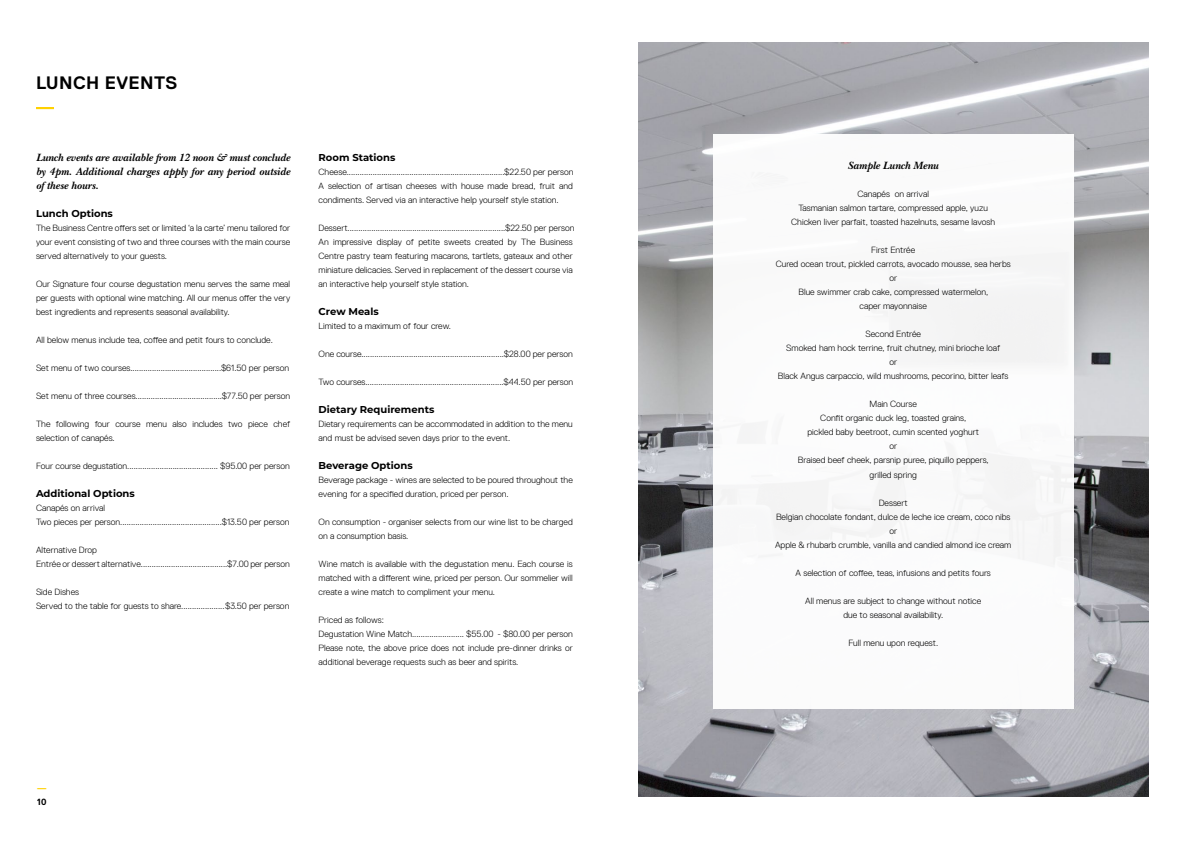
<style>
.page{position:relative;width:1191px;height:842px;background:#fff}
.page>*{position:absolute;margin:0;border:0;box-sizing:border-box;transform-origin:0 0}
.t1{font:700 18px "Replica Std";letter-spacing:.02em;color:#000}
.t2{font:italic 700 11px/14px "New Baskerville Std";color:#000;text-align:justify}
.t3{font:700 10px "Montserrat";color:#000}
.t4{font:300 9px/14px "Replica Std";color:#000}
.t5{font:700 9px "Replica Std";color:#000}
.t6{font:700 9px "Replica Std";color:#ffd100}
</style>
<div class="page">
<img style="left:638px;top:43px;width:510px;height:754px">
<div style="left:713px;top:134px;width:360px;height:575px;background:#fff"></div>
<svg style="left:36px;top:107px;width:18px;height:2px"></svg>
<h1 class="t1" style="left:36px;top:73px;width:143px">LUNCH EVENTS</h1>
<p class="t2" style="left:36px;top:150px;width:256px">Lunch events are available from 12 noon &amp; must conclude by 4pm. Additional charges apply for any period outside of these hours.</p>
<p class="t3" style="left:36px;top:206px;width:78px">Lunch Options</p>
<p class="t4" style="left:36px;top:221px;width:256px;text-align:justify">The Business Centre offers set or limited ‘a la carte’ menu tailored for your event consisting of two and three courses with the main course served alternatively to your guests.</p>
<p class="t4" style="left:36px;top:277px;width:256px;text-align:justify">Our Signature four course degustation menu serves the same meal per guests with optional wine matching. All our menus offer the very best ingredients and represents seasonal availability.</p>
<p class="t4" style="left:36px;top:333px;width:238px">All below menus include tea, coffee and petit fours to conclude.</p>
<p class="t4" style="left:36px;top:361px;width:255px">Set menu of two courses..........................................$61.50 per person</p>
<p class="t4" style="left:36px;top:389px;width:256px">Set menu of three courses........................................$77.50 per person</p>
<p class="t4" style="left:36px;top:417px;width:256px">The following four course menu also includes two piece chef selection of canapés.</p>
<p class="t4" style="left:36px;top:459px;width:255px">Four course degustation.......................................... $95.00 per person</p>
<p class="t3" style="left:36px;top:486px;width:100px">Additional Options</p>
<p class="t4" style="left:36px;top:501px;width:255px">Canapés on arrival<br>Two pieces per person...............................................$13.50 per person</p>
<p class="t4" style="left:36px;top:543px;width:255px">Alternative Drop<br>Entrée or dessert alternative........................................$7.00 per person</p>
<p class="t4" style="left:36px;top:585px;width:255px">Side Dishes<br>Served to the table for guests to share....................$3.50 per person</p>
<p class="t3" style="left:318px;top:150px;width:78px">Room Stations</p>
<p class="t4" style="left:318px;top:165px;width:256px;text-align:justify">Cheese.........................................................................$22.50 per person A selection of artisan cheeses with house made bread, fruit and condiments. Served via an interactive help yourself style station.</p>
<p class="t4" style="left:318px;top:221px;width:257px">Dessert.........................................................................$22.50 per person An impressive display of petite sweets created by The Business Centre pastry team featuring macarons, tartlets, gateaux and other miniature delicacies. Served in replacement of the dessert course via an interactive help yourself style station.</p>
<p class="t3" style="left:318px;top:304px;width:62px">Crew Meals</p>
<p class="t4" style="left:318px;top:319px;width:134px">Limited to a maximum of four crew.</p>
<p class="t4" style="left:318px;top:347px;width:256px">One course..................................................................$28.00 per person</p>
<p class="t4" style="left:318px;top:375px;width:256px">Two courses................................................................$44.50 per person</p>
<p class="t3" style="left:318px;top:402px;width:117px">Dietary Requirements</p>
<p class="t4" style="left:318px;top:417px;width:256px">Dietary requirements can be accommodated in addition to the menu and must be advised seven days prior to the event.</p>
<p class="t3" style="left:318px;top:458px;width:96px">Beverage Options</p>
<p class="t4" style="left:318px;top:473px;width:256px">Beverage package - wines are selected to be poured throughout the evening for a specified duration, priced per person.</p>
<p class="t4" style="left:318px;top:515px;width:256px">On consumption - organiser selects from our wine list to be charged on a consumption basis.</p>
<p class="t4" style="left:318px;top:557px;width:256px;text-align:justify">Wine match is available with the degustation menu. Each course is matched with a different wine, priced per person. Our sommelier will create a wine match to compliment your menu.</p>
<p class="t4" style="left:318px;top:613px;width:256px">Priced as follows:<br>Degustation Wine Match........................ $55.00 - $80.00 per person Please note, the above price does not include pre-dinner drinks or additional beverage requests such as beer and spirits.</p>
<p class="t6" style="left:37px;top:783px;width:12px">—</p>
<p class="t5" style="left:37px;top:797px;width:11px">10</p>
<p class="t2" style="left:848px;top:159px;width:92px">Sample Lunch Menu</p>
<p class="t4" style="left:791px;top:187px;width:205px;text-align:center">Canapés on arrival<br>Tasmanian salmon tartare, compressed apple, yuzu<br>Chicken liver parfait, toasted hazelnuts, sesame lavosh</p>
<p class="t4" style="left:775px;top:243px;width:236px;text-align:center">First Entrée<br>Cured ocean trout, pickled carrots, avocado mousse, sea herbs or<br>Blue swimmer crab cake, compressed watermelon,<br>caper mayonnaise</p>
<p class="t4" style="left:778px;top:327px;width:232px;text-align:center">Second Entrée<br>Smoked ham hock terrine, fruit chutney, mini brioche loaf<br>or<br>Black Angus carpaccio, wild mushrooms, pecorino, bitter leafs</p>
<p class="t4" style="left:798px;top:397px;width:192px;text-align:center">Main Course<br>Confit organic duck leg, toasted grains,<br>pickled baby beetroot, cumin scented yoghurt<br>or<br>Braised beef cheek, parsnip puree, piquillo peppers, grilled spring</p>
<p class="t4" style="left:775px;top:495px;width:238px;text-align:center">Dessert<br>Belgian chocolate fondant, dulce de leche ice cream, coco nibs or<br>Apple &amp; rhubarb crumble, vanilla and candied almond ice cream</p>
<p class="t4" style="left:795px;top:565px;width:197px">A selection of coffee, teas, infusions and petits fours</p>
<p class="t4" style="left:805px;top:593px;width:177px;text-align:center">All menus are subject to change without notice due to seasonal availability.</p>
<p class="t4" style="left:848px;top:635px;width:91px">Full menu upon request.</p>
</div>
